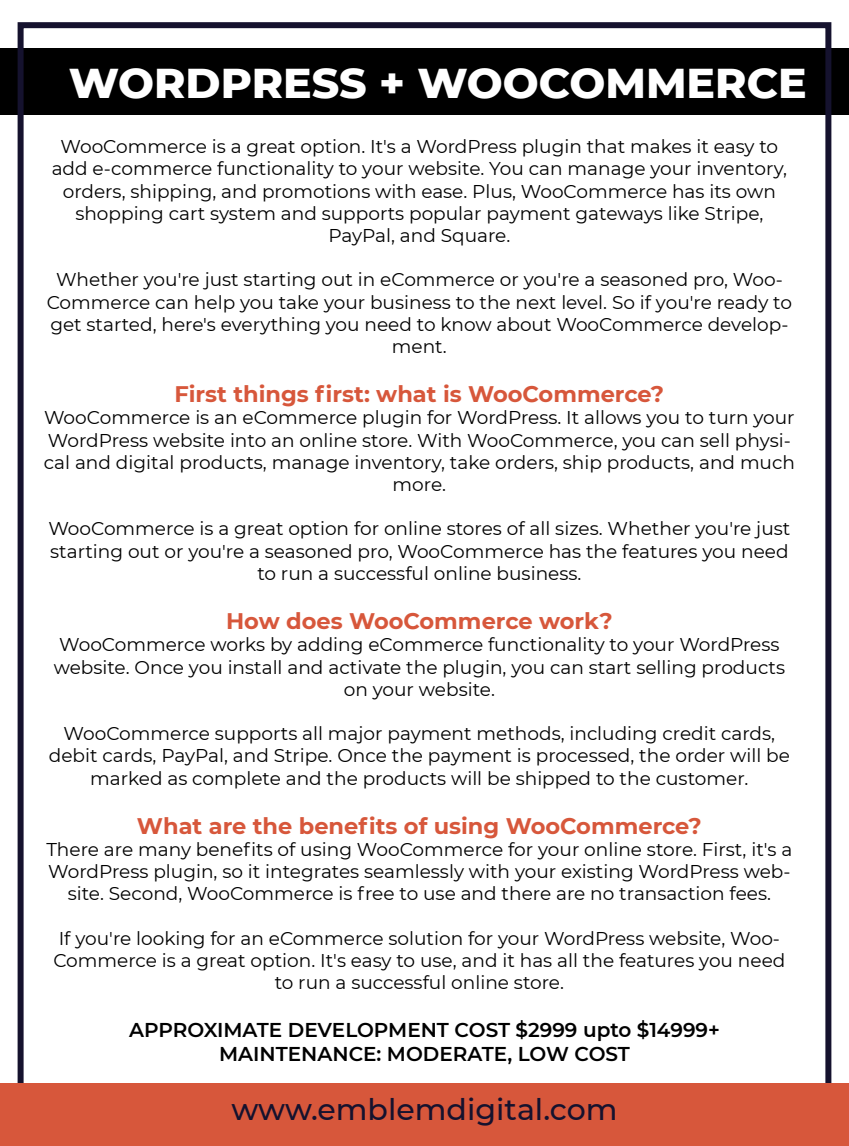
<style>
.page{position:relative;width:849px;height:1146px;background:#fff}
.page>*{position:absolute;margin:0;border:0;box-sizing:border-box;transform-origin:0 0}
.t1{font:800 42.5px "Montserrat";color:#fff}
.t2{font:500 30px "Montserrat";color:#15122e}
.t3{font:700 22.5px "Montserrat";color:#d7573b}
.t4{font:600 20px/24px "Montserrat";color:#000;text-align:center}
.t5{font:18.5px/22.2px "Montserrat";color:#000;text-align:center}
</style>
<div class="page">
<div style="left:0;top:49px;width:848px;height:66px;background:#000"></div>
<div style="left:18px;top:22px;width:813px;height:1101px;border:6px solid #15122e"></div>
<div style="left:0;top:1083px;width:848px;height:62px;background:#d7573b"></div>
<h1 class="t1" style="left:69px;top:51px;width:739px">WORDPRESS + WOOCOMMERCE</h1>
<p class="t5" style="left:52px;top:135px;width:736px">WooCommerce is a great option. It's a WordPress plugin that makes it easy to add e-commerce functionality to your website. You can manage your inventory, orders, shipping, and promotions with ease. Plus, WooCommerce has its own shopping cart system and supports popular payment gateways like Stripe, PayPal, and Square.</p>
<p class="t5" style="left:47px;top:268px;width:746px">Whether you're just starting out in eCommerce or you're a seasoned pro, Woo-Commerce can help you take your business to the next level. So if you're ready to get started, here's everything you need to know about WooCommerce develop&shy;ment.</p>
<p class="t3" style="left:175px;top:378px;width:491px">First things first: what is WooCommerce?</p>
<p class="t5" style="left:44px;top:406px;width:752px">WooCommerce is an eCommerce plugin for WordPress. It allows you to turn your WordPress website into an online store. With WooCommerce, you can sell physi&shy;cal and digital products, manage inventory, take orders, ship products, and much more.</p>
<p class="t5" style="left:48px;top:517px;width:743px">WooCommerce is a great option for online stores of all sizes. Whether you're just starting out or you're a seasoned pro, WooCommerce has the features you need to run a successful online business.</p>
<p class="t3" style="left:226px;top:605px;width:388px">How does WooCommerce work?</p>
<p class="t5" style="left:54px;top:633px;width:732px">WooCommerce works by adding eCommerce functionality to your WordPress website. Once you install and activate the plugin, you can start selling products on your website.</p>
<p class="t5" style="left:49px;top:722px;width:742px">WooCommerce supports all major payment methods, including credit cards, debit cards, PayPal, and Stripe. Once the payment is processed, the order will be marked as complete and the products will be shipped to the customer.</p>
<p class="t3" style="left:137px;top:809px;width:566px">What are the benefits of using WooCommerce?</p>
<p class="t5" style="left:46px;top:837px;width:747px">There are many benefits of using WooCommerce for your online store. First, it's a<br>WordPress plugin, so it integrates seamlessly with your existing WordPress web&shy;site. Second, WooCommerce is free to use and there are no transaction fees.</p>
<p class="t5" style="left:53px;top:926px;width:733px">If you're looking for an eCommerce solution for your WordPress website, Woo-<br>Commerce is a great option. It's easy to use, and it has all the features you need to run a successful online store.</p>
<p class="t4" style="left:129px;top:1017px;width:592px">APPROXIMATE DEVELOPMENT COST $2999 upto $14999+<br>MAINTENANCE: MODERATE, LOW COST</p>
<h2 class="t2" style="left:231px;top:1088px;width:387px">www.emblemdigital.com</h2>
</div>
